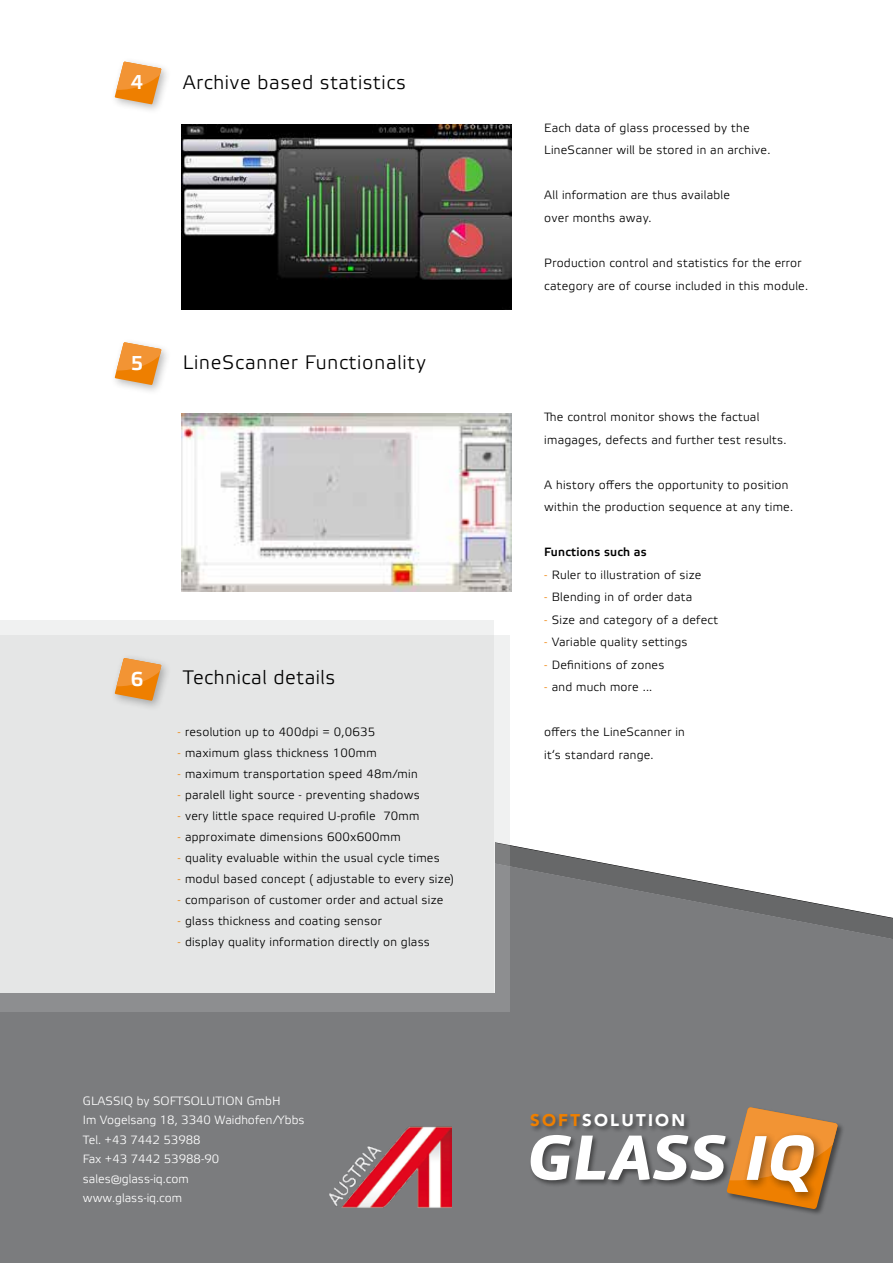
<style>
.page{position:relative;width:893px;height:1263px;background:#fff}
.page>*{position:absolute;margin:0;border:0;box-sizing:border-box;transform-origin:0 0}
.t1{font:700 20.1px "Elektra Light Pro";color:#fff}
.t2{font:19.5px "Elektra Light Pro";letter-spacing:.03em;color:#000}
.t3{font:900 16.8px "Avenir LT Std";letter-spacing:.13em;color:#fff}
.t4{font:12px/22.5px "Elektra Light Pro";letter-spacing:.02em;color:#000}
.t5{font:12px/19.5px "Elektra Light Pro";color:#fff}
.t6{font:700 12px "Elektra Light Pro";letter-spacing:.02em;color:#000}
.s1{color:#ee7f00}
</style>
<div class="page">
<svg style="left:0;top:845px;width:893px;height:418px;background:#828284"></svg>
<div style="left:110px;top:57px;width:62px;height:58px;background:#000;opacity:.28"></div>
<svg style="left:115px;top:61px;width:47px;height:43px"></svg>
<div style="left:110px;top:337px;width:62px;height:59px;background:#000;opacity:.28"></div>
<svg style="left:115px;top:342px;width:47px;height:43px;background:#eea658"></svg>
<img style="left:182px;top:124px;width:329px;height:185px">
<img style="left:182px;top:413px;width:329px;height:178px">
<div style="left:0;top:621px;width:494px;height:372px;background:#f0f1f1"></div>
<svg style="left:0;top:636px;width:510px;height:376px;fill:#e5e6e6"></svg>
<div style="left:110px;top:653px;width:62px;height:58px;background:#000;opacity:.28"></div>
<svg style="left:115px;top:658px;width:47px;height:43px;background:#e69f51"></svg>
<div style="left:529px;top:1106px;width:316px;height:110px;background:#7b7c7e"></div>
<svg style="left:531px;top:1107px;width:307px;height:102px"></svg>
<img style="left:330px;top:1121px;width:121px;height:92px">
<h1 class="t1" style="left:131px;top:71px;width:14px">4</h1>
<h2 class="t2" style="left:183px;top:71px;width:224px">Archive based statistics</h2>
<h1 class="t1" style="left:131px;top:352px;width:14px">5</h1>
<h2 class="t2" style="left:183px;top:352px;width:245px">LineScanner Functionality</h2>
<h1 class="t1" style="left:131px;top:668px;width:14px">6</h1>
<h2 class="t2" style="left:183px;top:667px;width:154px">Technical details</h2>
<p class="t4" style="left:178px;top:721px;width:199px"><span class="s1">-</span> resolution up to 400dpi = 0,0635</p>
<p class="t4" style="left:178px;top:742px;width:201px"><span class="s1">-</span> maximum glass thickness 100mm</p>
<p class="t4" style="left:178px;top:763px;width:242px"><span class="s1">-</span> maximum transportation speed 48m/min</p>
<p class="t4" style="left:178px;top:784px;width:244px"><span class="s1">-</span> paralell light source - preventing shadows</p>
<p class="t4" style="left:178px;top:805px;width:243px"><span class="s1">-</span> very little space required U-profile 70mm</p>
<p class="t4" style="left:178px;top:826px;width:225px"><span class="s1">-</span> approximate dimensions 600x600mm</p>
<p class="t4" style="left:178px;top:847px;width:264px"><span class="s1">-</span> quality evaluable within the usual cycle times</p>
<p class="t4" style="left:178px;top:868px;width:278px"><span class="s1">-</span> modul based concept ( adjustable to every size)</p>
<p class="t4" style="left:178px;top:889px;width:267px"><span class="s1">-</span> comparison of customer order and actual size</p>
<p class="t4" style="left:178px;top:910px;width:206px"><span class="s1">-</span> glass thickness and coating sensor</p>
<p class="t4" style="left:178px;top:931px;width:254px"><span class="s1">-</span> display quality information directly on glass</p>
<p class="t5" style="left:83px;top:1091px;width:223px">GLASSIQ by SOFTSOLUTION GmbH<br>Im Vogelsang 18, 3340 Waidhofen/Ybbs<br>Tel. +43 7442 53988<br>Fax +43 7442 53988-90 sales@glass-iq.com<br>www.glass-iq.com</p>
<p class="t4" style="left:544px;top:117px;width:228px">Each data of glass processed by the<br>LineScanner will be stored in an archive.</p>
<p class="t4" style="left:544px;top:185px;width:187px">All information are thus available over months away.</p>
<p class="t4" style="left:544px;top:252px;width:265px">Production control and statistics for the error category are of course included in this module.</p>
<p class="t4" style="left:544px;top:406px;width:244px">The control monitor shows the factual imagages, defects and further test results.</p>
<p class="t4" style="left:544px;top:474px;width:250px">A history offers the opportunity to position within the production sequence at any time.</p>
<p class="t6" style="left:544px;top:545px;width:104px">Functions such as</p>
<p class="t4" style="left:544px;top:564px;width:159px"><span class="s1">-</span> Ruler to illustration of size</p>
<p class="t4" style="left:544px;top:586px;width:149px"><span class="s1">-</span> Blending in of order data</p>
<p class="t4" style="left:544px;top:609px;width:175px"><span class="s1">-</span> Size and category of a defect</p>
<p class="t4" style="left:544px;top:631px;width:145px"><span class="s1">-</span> Variable quality settings</p>
<p class="t4" style="left:544px;top:654px;width:122px"><span class="s1">-</span> Definitions of zones</p>
<p class="t4" style="left:544px;top:676px;width:110px"><span class="s1">-</span> and much more ...</p>
<p class="t4" style="left:544px;top:721px;width:142px">offers the LineScanner in it‘s standard range.</p>
<h3 class="t3" style="left:530px;top:1110px;width:156px"><span class="s1">SOFT</span>SOLUTION</h3>
</div>
